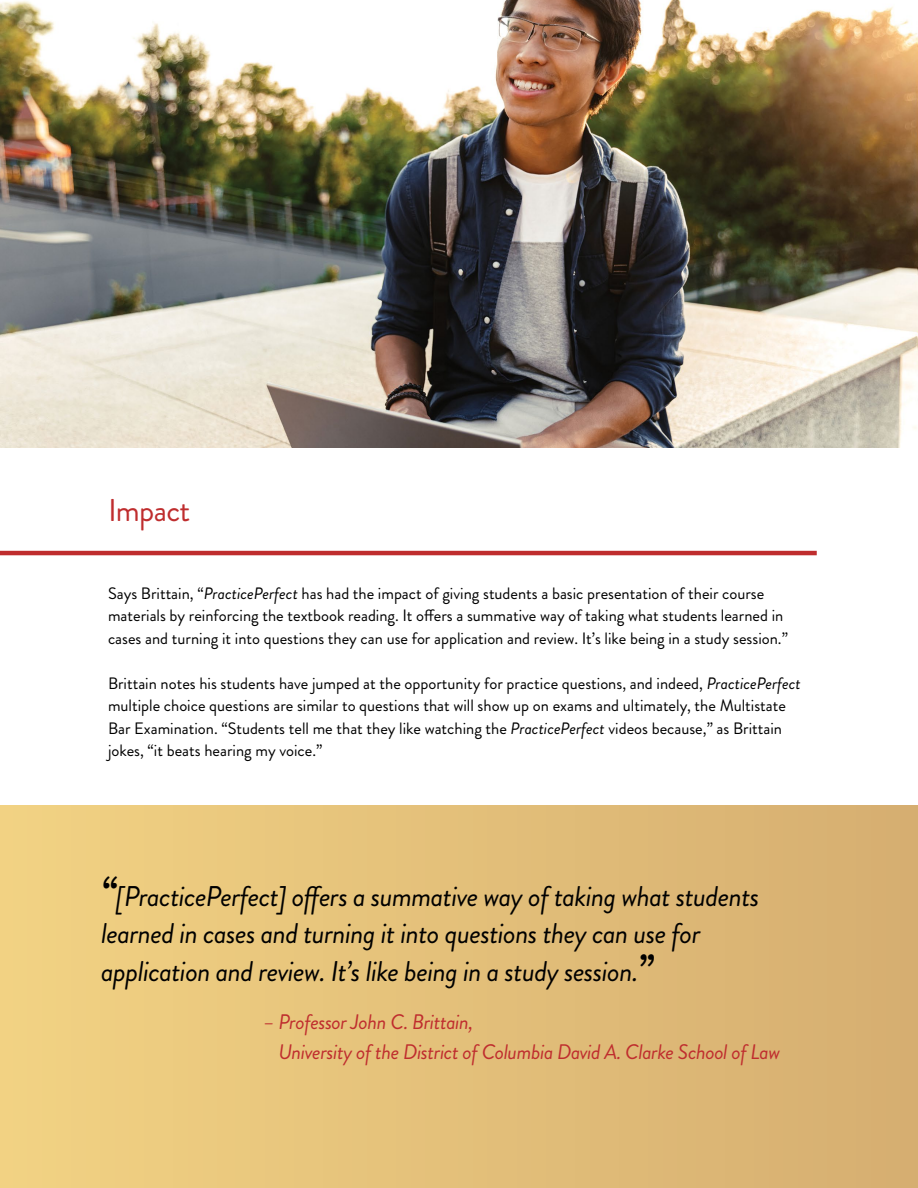
<style>
.page{position:relative;width:918px;height:1188px;background:#fff}
.page>*{position:absolute;margin:0;border:0;box-sizing:border-box;transform-origin:0 0}
.t1{font:31.5px "Brandon Grotesque";letter-spacing:-.02em;color:#bf2d2e}
.t2{font:italic 28.5px/37.5px "Brandon Grotesque";letter-spacing:-.02em;color:#000}
.t3{font:italic 21px/30px "Brandon Grotesque";letter-spacing:-.02em;color:#bf2d2e}
.t4{font:16.5px/22.5px "Brandon Grotesque";color:#000}
.s1{font-style:italic}
.s2{font-weight:700;font-size:42px}
</style>
<div class="page">
<div style="left:0;top:806px;width:918px;height:382px;background:linear-gradient(to right,#f2d283,#d5ae71)"></div>
<hr style="left:0;top:551px;width:817px;height:4px;background:#bf2d2e">
<img style="left:0;top:0;width:917px;height:447px">
<h1 class="t1" style="left:108px;top:489px;width:84px">Impact</h1>
<p class="t4" style="left:108px;top:582px;width:682px">Says Brittain, “<span class="s1">PracticePerfect</span> has had the impact of giving students a basic presentation of their course materials by reinforcing the textbook reading. It offers a summative way of taking what students learned in cases and turning it into questions they can use for application and review. It’s like being in a study session.”</p>
<p class="t4" style="left:108px;top:672px;width:694px">Brittain notes his students have jumped at the opportunity for practice questions, and indeed, <span class="s1">PracticePerfect </span>multiple choice questions are similar to questions that will show up on exams and ultimately, the Multistate Bar Examination. “Students tell me that they like watching the <span class="s1">PracticePerfect</span> videos because,” as Brittain jokes, “it beats hearing my voice.”</p>
<h2 class="t2" style="left:101px;top:877px;width:660px"><span class="s2">“</span>[PracticePerfect] offers a summative way of taking what students learned in cases and turning it into questions they can use for application and review. It’s like being in a study session.<span class="s2">”</span></h2>
<p class="t3" style="left:278px;top:1007px;width:503px;text-indent:-15px">– Professor John C. Brittain,<br>University of the District of Columbia David A. Clarke School of Law</p>
</div>
